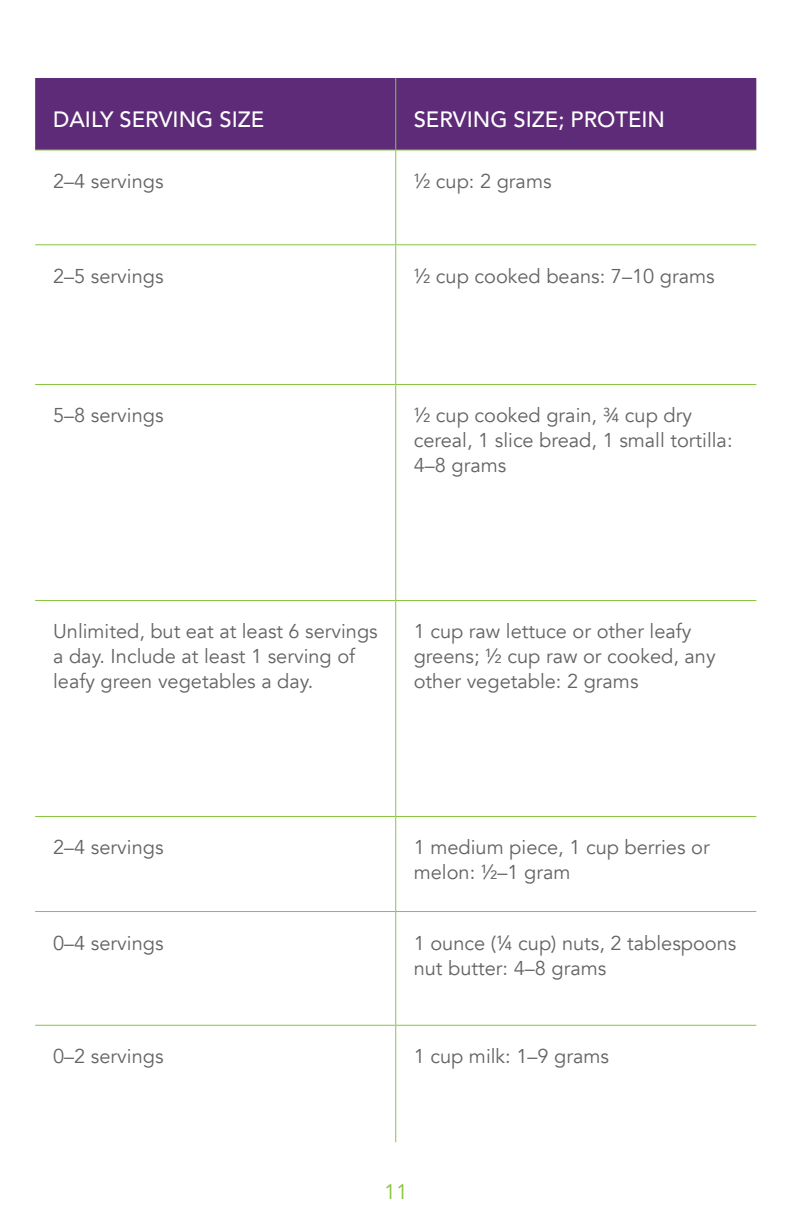
<style>
.page{position:relative;width:792px;height:1224px;background:#fff}
.page>*{position:absolute;margin:0;border:0;box-sizing:border-box;transform-origin:0 0}
.t1{font:500 22px "Avenir";color:#fff}
.t2{font:21px "Avenir";color:#88c540}
.t3{font:20px/25px "Avenir";color:#636466}
</style>
<div class="page">
<div style="left:35px;top:78px;width:721px;height:72px;background:#5e2b78"></div>
<hr style="left:395px;top:78px;width:1px;height:72px;background:#88c540">
<hr style="left:35px;top:150px;width:361px;height:1px;background:#88c540">
<hr style="left:396px;top:150px;width:360px;height:1px;background:#88c540">
<hr style="left:395px;top:150px;width:1px;height:94px;background:#88c540">
<hr style="left:395px;top:245px;width:1px;height:139px;background:#88c540">
<hr style="left:395px;top:817px;width:1px;height:94px;background:#88c540">
<hr style="left:395px;top:1026px;width:1px;height:116px;background:#88c540">
<hr style="left:395px;top:601px;width:1px;height:215px;background:#88c540">
<hr style="left:35px;top:244px;width:361px;height:1px;background:#88c540">
<hr style="left:396px;top:244px;width:360px;height:1px;background:#88c540">
<hr style="left:35px;top:384px;width:361px;height:1px;background:#88c540">
<hr style="left:396px;top:384px;width:360px;height:1px;background:#88c540">
<hr style="left:395px;top:385px;width:1px;height:215px;background:#88c540">
<hr style="left:35px;top:600px;width:361px;height:1px;background:#88c540">
<hr style="left:35px;top:816px;width:361px;height:1px;background:#88c540">
<hr style="left:396px;top:600px;width:360px;height:1px;background:#88c540">
<hr style="left:396px;top:816px;width:360px;height:1px;background:#88c540">
<hr style="left:35px;top:911px;width:361px;height:1px;background:#88c540">
<hr style="left:396px;top:911px;width:360px;height:1px;background:#88c540">
<hr style="left:395px;top:912px;width:1px;height:113px;background:#88c540">
<hr style="left:35px;top:1025px;width:361px;height:1px;background:#88c540">
<hr style="left:396px;top:1025px;width:360px;height:1px;background:#88c540">
<p class="t1" style="left:53px;top:107px;width:213px">DAILY SERVING SIZE</p>
<p class="t1" style="left:414px;top:107px;width:253px">SERVING SIZE; PROTEIN</p>
<p class="t3" style="left:53px;top:169px;width:112px">2–4 servings</p>
<p class="t3" style="left:414px;top:169px;width:139px">½ cup: 2 grams</p>
<p class="t3" style="left:53px;top:264px;width:112px">2–5 servings</p>
<p class="t3" style="left:414px;top:264px;width:302px">½ cup cooked beans: 7–10 grams</p>
<p class="t3" style="left:53px;top:403px;width:112px">5–8 servings</p>
<p class="t3" style="left:414px;top:403px;width:320px">½ cup cooked grain, ¾ cup dry cereal, 1 slice bread, 1 small tortilla:<br>4–8 grams</p>
<p class="t3" style="left:53px;top:619px;width:326px">Unlimited, but eat at least 6 servings a day. Include at least 1 serving of leafy green vegetables a day.</p>
<p class="t3" style="left:414px;top:619px;width:303px">1 cup raw lettuce or other leafy greens; ½ cup raw or cooked, any other vegetable: 2 grams</p>
<p class="t3" style="left:53px;top:835px;width:112px">2–4 servings</p>
<p class="t3" style="left:414px;top:835px;width:297px">1 medium piece, 1 cup berries or melon: ½–1 gram</p>
<p class="t3" style="left:53px;top:931px;width:112px">0–4 servings</p>
<p class="t3" style="left:414px;top:931px;width:324px">1 ounce (¼ cup) nuts, 2 tablespoons nut butter: 4–8 grams</p>
<p class="t3" style="left:53px;top:1044px;width:112px">0–2 servings</p>
<p class="t3" style="left:414px;top:1044px;width:197px">1 cup milk: 1–9 grams</p>
<p class="t2" style="left:384px;top:1179px;width:25px">11</p>
</div>
